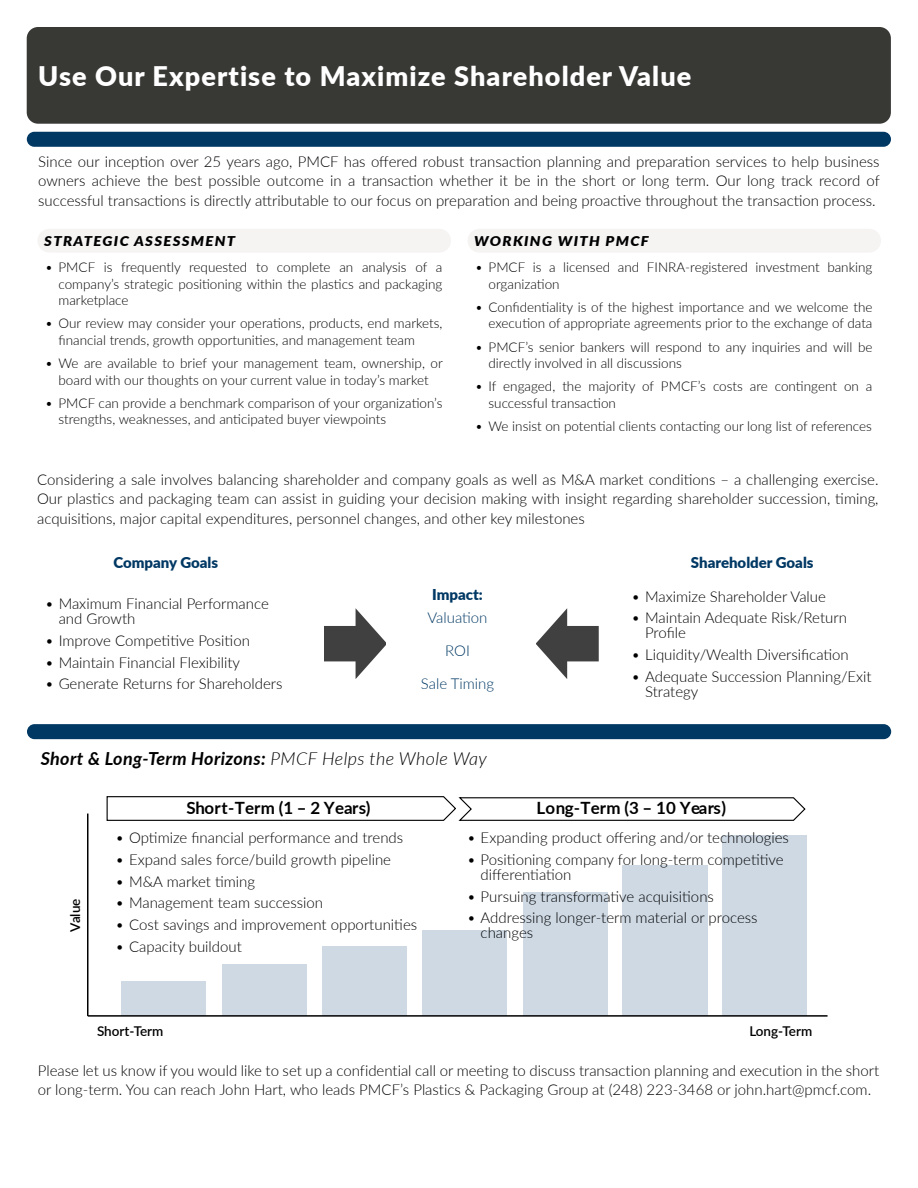
<style>
.page{position:relative;width:918px;height:1188px;background:#fff}
.page>*{position:absolute;margin:0;border:0;box-sizing:border-box;transform-origin:0 0}
.t1{font:900 27px "Lato";letter-spacing:.04em;color:#fff}
.PMCF_Body{font:italic 700 18px "Lato";letter-spacing:.02em;color:#000}
.t2{font:700 16.95px "Lato";letter-spacing:.005em;color:#000}
.Body_Copy{font:300 15px/15px "Lato";color:#000}
.PMCF_Body-2{font:300 15px/19.5px "Lato";color:#000}
.Body_Copy-2{font:900 15px "Lato";color:#003864}
.Body_Copy-3{font:300 15px "Lato";color:#003864}
.t3{font:300 13.5px/16.5px "Lato";color:#000}
.Subhead{font:italic 900 13.5px "Lato";letter-spacing:.09em;color:#000;scale:1.1 1}
.Body_Copy-4{font:600 13.5px "Lato";color:#000}
.s1{font-weight:300}
</style>
<div class="page">
<div style="left:27px;top:27px;width:864px;height:97px;background:#383935;border-radius:11px"></div>
<div style="left:27px;top:132px;width:864px;height:15px;background:#003864;border-radius:8px"></div>
<div style="left:38px;top:229px;width:413px;height:24px;background:#f6f3f3;border-radius:12px"></div>
<div style="left:468px;top:229px;width:413px;height:24px;background:#f6f3f3;border-radius:12px"></div>
<div style="left:27px;top:724px;width:864px;height:15px;background:#003864;border-radius:8px"></div>
<svg style="left:324px;top:608px;width:62px;height:70px"></svg>
<svg style="left:537px;top:608px;width:62px;height:70px"></svg>
<div style="left:122px;top:981px;width:84px;height:35px;background:#ced9e4"></div>
<div style="left:222px;top:964px;width:84px;height:52px;background:#ced9e4"></div>
<div style="left:322px;top:946px;width:85px;height:70px;background:#ced9e4"></div>
<div style="left:422px;top:930px;width:85px;height:86px;background:#ced9e4"></div>
<div style="left:523px;top:892px;width:84px;height:124px;background:#ced9e4"></div>
<div style="left:622px;top:865px;width:86px;height:151px;background:#ced9e4"></div>
<div style="left:722px;top:836px;width:85px;height:180px;background:#ced9e4"></div>
<hr style="left:88px;top:1015px;width:740px;height:2px;background:#000">
<hr style="left:87px;top:814px;width:1px;height:202px;background:#000">
<svg style="left:107px;top:796px;width:698px;height:25px"></svg>
<p class="t1" style="left:38px;top:56px;width:655px">Use Our Expertise to Maximize Shareholder Value</p>
<p class="Body_Copy" style="left:38px;top:151px;width:843px;line-height:19.5px;text-align:justify">Since our inception over 25 years ago, PMCF has offered robust transaction planning and preparation services to help business owners achieve the best possible outcome in a transaction whether it be in the short or long term. Our long track record of successful transactions is directly attributable to our focus on preparation and being proactive throughout the transaction process.</p>
<p class="Subhead" style="left:44px;top:231px;width:175px">STRATEGIC ASSESSMENT</p>
<p class="Subhead" style="left:474px;top:231px;width:160px">WORKING WITH PMCF</p>
<p class="t3" style="left:59px;top:259px;width:385px;text-align:justify;text-indent:-14px">• PMCF is frequently requested to complete an analysis of a company’s strategic positioning within the plastics and packaging marketplace</p>
<p class="t3" style="left:59px;top:315px;width:385px;text-indent:-14px">• Our review may consider your operations, products, end markets, financial trends, growth opportunities, and management team</p>
<p class="t3" style="left:45px;top:355px;width:399px;text-align:center">• We are available to brief your management team, ownership, or board with our thoughts on your current value in today’s market</p>
<p class="t3" style="left:59px;top:394px;width:385px;text-indent:-14px">• PMCF can provide a benchmark comparison of your organization’s strengths, weaknesses, and anticipated buyer viewpoints</p>
<p class="t3" style="left:489px;top:259px;width:385px;text-indent:-14px">• PMCF is a licensed and FINRA-registered investment banking organization</p>
<p class="t3" style="left:475px;top:298px;width:399px;text-align:right">• Confidentiality is of the highest importance and we welcome the execution of appropriate agreements prior to the exchange of data</p>
<p class="t3" style="left:489px;top:338px;width:385px;text-indent:-14px">• PMCF’s senior bankers will respond to any inquiries and will be directly involved in all discussions</p>
<p class="t3" style="left:489px;top:378px;width:385px;text-indent:-14px">• If engaged, the majority of PMCF’s costs are contingent on a successful transaction</p>
<p class="t3" style="left:475px;top:418px;width:398px">• We insist on potential clients contacting our long list of references</p>
<p class="Body_Copy" style="left:37px;top:469px;width:843px;line-height:19.5px;text-align:justify">Considering a sale involves balancing shareholder and company goals as well as M&amp;A market conditions – a challenging exercise.<br>Our plastics and packaging team can assist in guiding your decision making with insight regarding shareholder succession, timing, acquisitions, major capital expenditures, personnel changes, and other key milestones</p>
<p class="Body_Copy-2" style="left:113px;top:552px;width:106px">Company Goals</p>
<p class="Body_Copy-2" style="left:691px;top:552px;width:124px">Shareholder Goals</p>
<p class="Body_Copy" style="left:59px;top:596px;width:212px;text-indent:-13px">• Maximum Financial Performance and Growth</p>
<p class="Body_Copy" style="left:45px;top:632px;width:206px">• Improve Competitive Position</p>
<p class="Body_Copy" style="left:45px;top:654px;width:196px">• Maintain Financial Flexibility</p>
<p class="Body_Copy" style="left:45px;top:676px;width:239px">• Generate Returns for Shareholders</p>
<p class="Body_Copy-2" style="left:432px;top:583px;width:52px">Impact:</p>
<p class="Body_Copy-3" style="left:427px;top:608px;width:62px">Valuation</p>
<p class="Body_Copy-3" style="left:445px;top:641px;width:26px">ROI</p>
<p class="Body_Copy-3" style="left:421px;top:674px;width:75px">Sale Timing</p>
<p class="PMCF_Body" style="left:41px;top:745px;width:448px">Short &amp; Long-Term Horizons: <span class="s1">PMCF Helps the Whole Way</span></p>
<p class="Body_Copy" style="left:632px;top:588px;width:196px">• Maximize Shareholder Value</p>
<p class="Body_Copy" style="left:645px;top:610px;width:203px;text-indent:-14px">• Maintain Adequate Risk/Return<br>Profile</p>
<p class="Body_Copy" style="left:632px;top:647px;width:219px">• Liquidity/Wealth Diversification</p>
<p class="Body_Copy" style="left:645px;top:668px;width:228px;text-indent:-14px">• Adequate Succession Planning/Exit<br>Strategy</p>
<p class="Body_Copy-4" style="left:65px;top:932px;width:35px;rotate:-90deg">Value</p>
<p class="t2" style="left:186px;top:795px;width:185px">Short-Term (1 – 2 Years)</p>
<p class="t2" style="left:537px;top:795px;width:191px">Long-Term (3 – 10 Years)</p>
<p class="Body_Copy" style="left:467px;top:830px;width:323px">• Expanding product offering and/or technologies</p>
<p class="Body_Copy" style="left:481px;top:851px;width:305px;text-indent:-14px">• Positioning company for long-term competitive differentiation</p>
<p class="Body_Copy" style="left:467px;top:888px;width:248px">• Pursuing transformative acquisitions</p>
<p class="Body_Copy" style="left:481px;top:910px;width:278px;text-indent:-14px">• Addressing longer-term material or process changes</p>
<p class="Body_Copy" style="left:116px;top:830px;width:289px">• Optimize financial performance and trends</p>
<p class="Body_Copy" style="left:116px;top:851px;width:277px">• Expand sales force/build growth pipeline</p>
<p class="Body_Copy" style="left:116px;top:873px;width:141px">• M&amp;A market timing</p>
<p class="Body_Copy" style="left:116px;top:895px;width:209px">• Management team succession</p>
<p class="Body_Copy" style="left:116px;top:917px;width:303px">• Cost savings and improvement opportunities</p>
<p class="Body_Copy" style="left:116px;top:938px;width:128px">• Capacity buildout</p>
<p class="Body_Copy-4" style="left:97px;top:1021px;width:68px">Short-Term</p>
<p class="Body_Copy-4" style="left:749px;top:1021px;width:64px">Long-Term</p>
<p class="PMCF_Body-2" style="left:38px;top:1060px;width:843px">Please let us know if you would like to set up a confidential call or meeting to discuss transaction planning and execution in the short or long-term. You can reach John Hart, who leads PMCF’s Plastics &amp; Packaging Group at (248) 223-3468 or john.hart@pmcf.com.</p>
</div>
